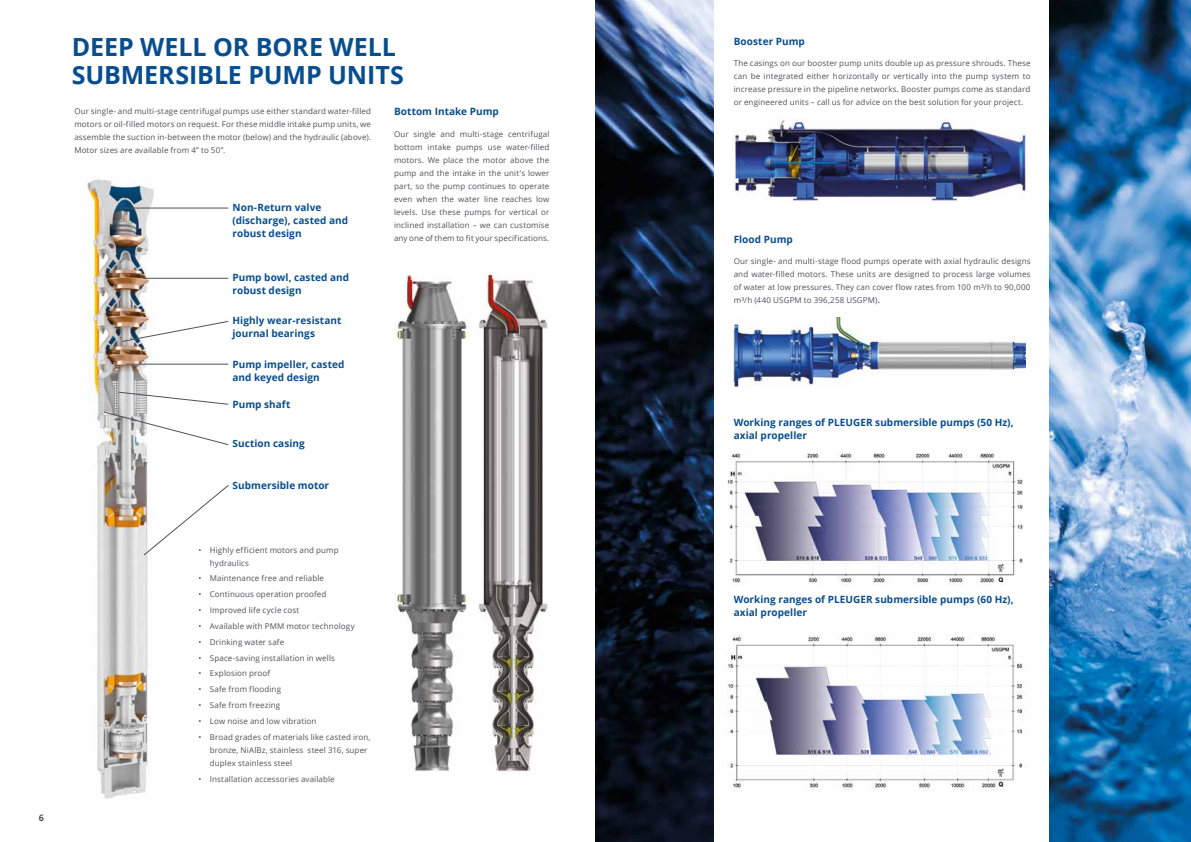
<style>
.page{position:relative;width:1191px;height:842px;background:#fff}
.page>*{position:absolute;margin:0;border:0;box-sizing:border-box;transform-origin:0 0}
.t1{font:700 25px/28px "Open Sans";letter-spacing:-.005em;color:#084e8f}
.t2{font:700 10px/13px "Open Sans";letter-spacing:.005em;color:#084e8f}
.t3{font:700 9px "Open Sans";color:#4d5359}
.t4{font:8px/13px "Open Sans";letter-spacing:.015em;color:#4d5359;text-align:justify}
.s1{color:#000}
</style>
<div class="page">
<img style="left:595px;top:0;width:596px;height:842px">
<div style="left:714px;top:0;width:335px;height:842px;background:#fff"></div>
<img style="left:733px;top:119px;width:293px;height:82px">
<img style="left:733px;top:317px;width:293px;height:69px">
<img style="left:87px;top:179px;width:69px;height:620px">
<img style="left:394px;top:275px;width:75px;height:496px">
<img style="left:479px;top:274px;width:69px;height:500px">
<hr style="left:123px;top:208px;width:105px;height:1px;background:#4d5359">
<svg style="left:122px;top:321px;width:107px;height:21px"></svg>
<hr style="left:145px;top:278px;width:83px;height:1px;background:#4d5359">
<svg style="left:118px;top:392px;width:111px;height:13px"></svg>
<svg style="left:103px;top:411px;width:126px;height:34px"></svg>
<svg style="left:143px;top:485px;width:86px;height:71px"></svg>
<hr style="left:126px;top:364px;width:102px;height:1px;background:#4d5359">
<img style="left:727px;top:453px;width:296px;height:132px">
<img style="left:727px;top:635px;width:299px;height:156px">
<h1 class="t1" style="left:72px;top:32px;width:334px">DEEP WELL OR BORE WELL<br>SUBMERSIBLE PUMP UNITS</h1>
<p class="t4" style="left:74px;top:104px;width:298px">Our single- and multi-stage centrifugal pumps use either standard water-filled motors or oil-filled motors on request. For these middle intake pump units, we assemble the suction in-between the motor (below) and the hydraulic (above).<br>Motor sizes are available from 4” to 50”.</p>
<p class="t2" style="left:232px;top:201px;width:117px">Non-Return valve (discharge), casted and robust design</p>
<p class="t2" style="left:232px;top:271px;width:118px">Pump bowl, casted and robust design</p>
<p class="t2" style="left:232px;top:314px;width:110px">Highly wear-resistant journal bearings</p>
<p class="t2" style="left:232px;top:358px;width:113px">Pump impeller, casted and keyed design</p>
<p class="t2" style="left:232px;top:397px;width:59px">Pump shaft</p>
<p class="t2" style="left:232px;top:437px;width:74px">Suction casing</p>
<p class="t2" style="left:232px;top:478px;width:98px">Submersible motor</p>
<p class="t4" style="left:210px;top:543px;width:130px;text-indent:-11px">• Highly efficient motors and pump hydraulics</p>
<p class="t4" style="left:198px;top:572px;width:127px">• Maintenance free and reliable</p>
<p class="t4" style="left:198px;top:588px;width:129px">• Continuous operation proofed</p>
<p class="t4" style="left:198px;top:603px;width:102px">• Improved life cycle cost</p>
<p class="t4" style="left:198px;top:619px;width:158px">• Available with PMM motor technology</p>
<p class="t4" style="left:198px;top:635px;width:87px">• Drinking water safe</p>
<p class="t4" style="left:198px;top:651px;width:138px">• Space-saving installation in wells</p>
<p class="t4" style="left:198px;top:667px;width:73px">• Explosion proof</p>
<p class="t4" style="left:198px;top:683px;width:84px">• Safe from flooding</p>
<p class="t4" style="left:198px;top:698px;width:83px">• Safe from freezing</p>
<p class="t4" style="left:198px;top:714px;width:119px">• Low noise and low vibration</p>
<p class="t4" style="left:210px;top:730px;width:162px;text-align:left;text-indent:-11px">• Broad grades of materials like casted iron, bronze, NiAlBz, stainless steel 316, super duplex stainless steel</p>
<p class="t4" style="left:198px;top:772px;width:138px">• Installation accessories available</p>
<p class="t2" style="left:394px;top:105px;width:106px">Bottom Intake Pump</p>
<p class="t4" style="left:394px;top:127px;width:157px">Our single and multi-stage centrifugal bottom intake pumps use water-filled motors. We place the motor above the pump and the intake in the unit’s lower part, so the pump continues to operate even when the water line reaches low levels. Use these pumps for vertical or inclined installation – we can customise any one of them to fit your specifications.</p>
<p class="t2" style="left:733px;top:34px;width:73px">Booster Pump</p>
<p class="t4" style="left:733px;top:57px;width:298px">The casings on our booster pump units double up as pressure shrouds. These can be integrated either horizontally or vertically into the pump system to increase pressure in the pipeline networks. Booster pumps come as standard or engineered units – call us for advice on the best solution for your project.</p>
<p class="t2" style="left:733px;top:232px;width:61px">Flood Pump</p>
<p class="t4" style="left:733px;top:255px;width:298px">Our single- and multi-stage flood pumps operate with axial hydraulic designs and water-filled motors. These units are designed to process large volumes of water at low pressures. They can cover flow rates from 100 m³/h to 90,000 m³/h (440 USGPM to 396,258 USGPM)<span class="s1">.</span></p>
<p class="t2" style="left:733px;top:416px;width:281px">Working ranges of PLEUGER submersible pumps (50 Hz), axial propeller</p>
<p class="t2" style="left:733px;top:592px;width:281px">Working ranges of PLEUGER submersible pumps (60 Hz), axial propeller</p>
<p class="t3" style="left:39px;top:811px;width:7px">6</p>
<p class="t3" style="left:1147px;top:811px;width:7px">7</p>
</div>
